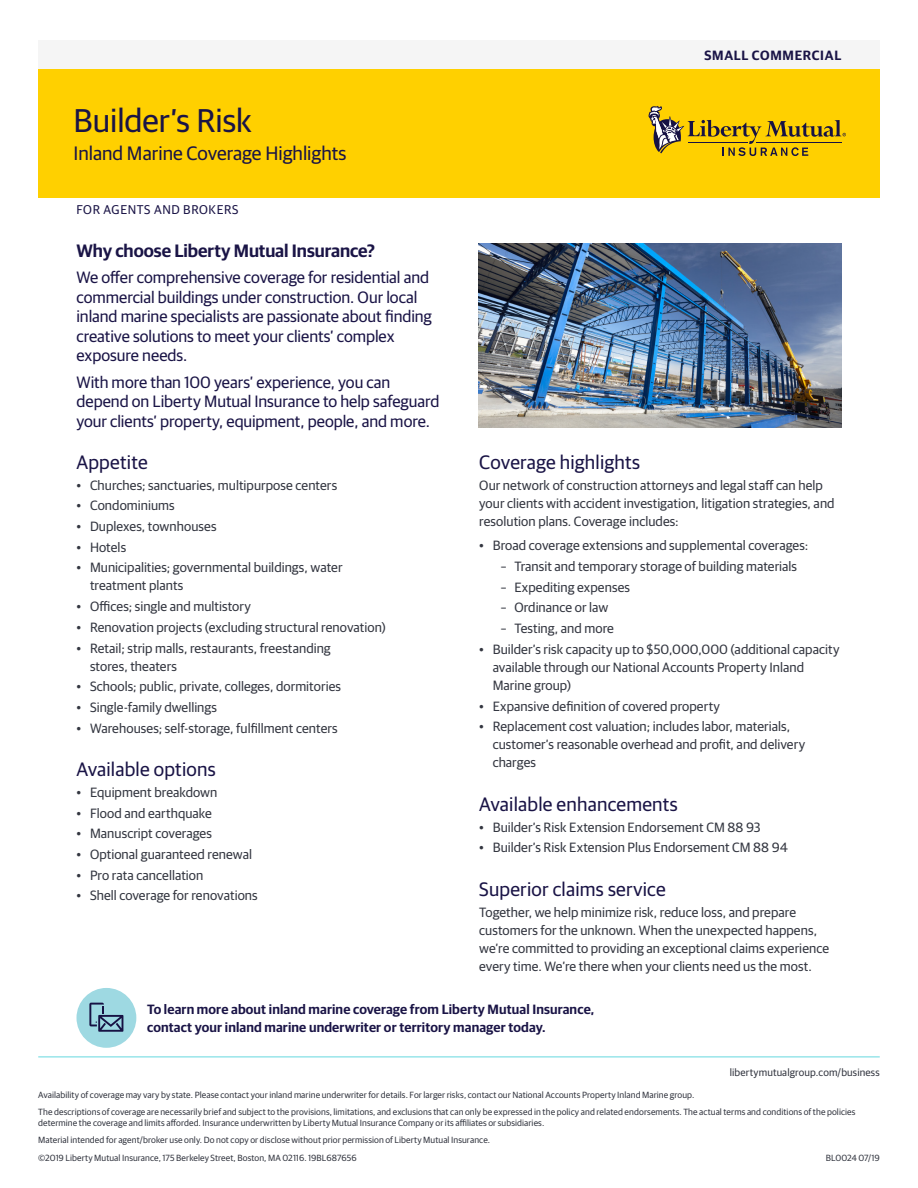
<style>
.page{position:relative;width:918px;height:1188px;background:#fff}
.page>*{position:absolute;margin:0;border:0;box-sizing:border-box;transform-origin:0 0}
.H1_DocHead_26_22_Blu{font:33px "Guardian Sans";color:#1a1446}
.H1_DocHead_26_22_Blu-2{font:19.5px "Guardian Sans";letter-spacing:.01em;color:#1a1446}
.Body_text_10_13{font:600 18px "Guardian Sans";letter-spacing:-.005em;color:#1a1446}
.Intro_Copy{font:16.5px/19.5px "Guardian Sans";letter-spacing:-.005em;color:#1a1446}
.Body_text_10_13-2{font:13.5px/18px "Guardian Sans";letter-spacing:.005em;color:#343741}
.CTA1{font:600 13.5px/18px "Guardian Sans";letter-spacing:.01em;color:#1a1446}
.Product_name{font:600 13.5px "Guardian Sans";letter-spacing:.05em;color:#1a1446}
.Product_name-2{font:12.75px "Guardian Sans";letter-spacing:.05em;color:#1a1446}
.Body_text_9_13{font:10.5px "Guardian Sans";letter-spacing:.015em;color:#343741}
.LEGAL{font:9px/10.8px "Guardian Sans";letter-spacing:.01em;color:#343741}
.LEGAL-2{font:9px "Guardian Sans";letter-spacing:-.01em;color:#343741}
</style>
<div class="page">
<div style="left:38px;top:69px;width:842px;height:129px;background:#ffd000"></div>
<svg style="left:649px;top:106px;width:197px;height:50px"></svg>
<div style="left:38px;top:40px;width:842px;height:29px;background:#f5f5f5"></div>
<img style="left:478px;top:243px;width:363px;height:185px">
<hr style="left:38px;top:1056px;width:842px;height:2px;background:#99e5ea">
<div style="left:77px;top:988px;width:59px;height:60px;background:#9ed9e2;border-radius:50%"></div>
<svg style="left:89px;top:1003px;width:34px;height:29px"></svg>
<p class="H1_DocHead_26_22_Blu" style="left:73px;top:97px;width:180px">Builder’s Risk</p>
<p class="H1_DocHead_26_22_Blu-2" style="left:73px;top:140px;width:275px">Inland Marine Coverage Highlights</p>
<p class="Product_name-2" style="left:76px;top:201px;width:164px">FOR AGENTS AND BROKERS</p>
<p class="Body_text_10_13" style="left:76px;top:238px;width:300px">Why choose Liberty Mutual Insurance?</p>
<p class="Intro_Copy" style="left:76px;top:267px;width:357px">We offer comprehensive coverage for residential and commercial buildings under construction. Our local inland marine specialists are passionate about finding creative solutions to meet your clients’ complex exposure needs.</p>
<p class="Intro_Copy" style="left:76px;top:371px;width:365px">With more than 100 years’ experience, you can depend on Liberty Mutual Insurance to help safeguard your clients’ property, equipment, people, and more.</p>
<h1 class="H1_DocHead_26_22_Blu-2" style="left:76px;top:448px;width:73px">Appetite</h1>
<p class="Body_text_10_13-2" style="left:76px;top:475px;width:262px">• Churches; sanctuaries, multipurpose centers</p>
<p class="Body_text_10_13-2" style="left:76px;top:496px;width:100px">• Condominiums</p>
<p class="Body_text_10_13-2" style="left:76px;top:516px;width:142px">• Duplexes, townhouses</p>
<p class="Body_text_10_13-2" style="left:76px;top:537px;width:51px">• Hotels</p>
<p class="Body_text_10_13-2" style="left:90px;top:558px;width:254px;text-indent:-14px">• Municipalities; governmental buildings, water treatment plants</p>
<p class="Body_text_10_13-2" style="left:76px;top:596px;width:176px">• Offices; single and multistory</p>
<p class="Body_text_10_13-2" style="left:76px;top:617px;width:311px">• Renovation projects (excluding structural renovation)</p>
<p class="Body_text_10_13-2" style="left:90px;top:638px;width:242px;text-indent:-14px">• Retail; strip malls, restaurants, freestanding stores, theaters</p>
<p class="Body_text_10_13-2" style="left:76px;top:677px;width:266px">• Schools; public, private, colleges, dormitories</p>
<p class="Body_text_10_13-2" style="left:76px;top:697px;width:142px">• Single-family dwellings</p>
<p class="Body_text_10_13-2" style="left:76px;top:718px;width:263px">• Warehouses; self-storage, fulfillment centers</p>
<h1 class="H1_DocHead_26_22_Blu-2" style="left:76px;top:756px;width:141px">Available options</h1>
<p class="Body_text_10_13-2" style="left:76px;top:782px;width:142px">• Equipment breakdown</p>
<p class="Body_text_10_13-2" style="left:76px;top:803px;width:137px">• Flood and earthquake</p>
<p class="Body_text_10_13-2" style="left:76px;top:824px;width:137px">• Manuscript coverages</p>
<p class="Body_text_10_13-2" style="left:76px;top:844px;width:177px">• Optional guaranteed renewal</p>
<p class="Body_text_10_13-2" style="left:76px;top:865px;width:128px">• Pro rata cancellation</p>
<p class="Body_text_10_13-2" style="left:76px;top:886px;width:183px">• Shell coverage for renovations</p>
<p class="Product_name" style="left:704px;top:45px;width:138px">SMALL COMMERCIAL</p>
<h1 class="H1_DocHead_26_22_Blu-2" style="left:479px;top:448px;width:162px">Coverage highlights</h1>
<p class="Body_text_10_13-2" style="left:479px;top:475px;width:357px">Our network of construction attorneys and legal staff can help your clients with accident investigation, litigation strategies, and resolution plans. Coverage includes:</p>
<p class="Body_text_10_13-2" style="left:479px;top:536px;width:331px">• Broad coverage extensions and supplemental coverages:</p>
<p class="Body_text_10_13-2" style="left:501px;top:556px;width:298px">– Transit and temporary storage of building materials</p>
<p class="Body_text_10_13-2" style="left:501px;top:577px;width:131px">– Expediting expenses</p>
<p class="Body_text_10_13-2" style="left:501px;top:598px;width:109px">– Ordinance or law</p>
<p class="Body_text_10_13-2" style="left:501px;top:618px;width:115px">– Testing, and more</p>
<p class="Body_text_10_13-2" style="left:493px;top:639px;width:348px;text-indent:-14px">• Builder’s risk capacity up to $50,000,000 (additional capacity available through our National Accounts Property Inland<br>Marine group)</p>
<p class="Body_text_10_13-2" style="left:479px;top:696px;width:242px">• Expansive definition of covered property</p>
<p class="Body_text_10_13-2" style="left:493px;top:717px;width:314px;text-indent:-14px">• Replacement cost valuation; includes labor, materials, customer’s reasonable overhead and profit, and delivery charges</p>
<h1 class="H1_DocHead_26_22_Blu-2" style="left:479px;top:790px;width:200px">Available enhancements</h1>
<p class="Body_text_10_13-2" style="left:479px;top:817px;width:283px">• Builder’s Risk Extension Endorsement CM 88 93</p>
<p class="Body_text_10_13-2" style="left:479px;top:838px;width:310px">• Builder’s Risk Extension Plus Endorsement CM 88 94</p>
<h1 class="H1_DocHead_26_22_Blu-2" style="left:479px;top:875px;width:188px">Superior claims service</h1>
<p class="Body_text_10_13-2" style="left:479px;top:902px;width:351px">Together, we help minimize risk, reduce loss, and prepare customers for the unknown. When the unexpected happens, we’re committed to providing an exceptional claims experience every time. We’re there when your clients need us the most.</p>
<p class="CTA1" style="left:147px;top:999px;width:449px">To learn more about inland marine coverage from Liberty Mutual Insurance, contact your inland marine underwriter or territory manager today.</p>
<p class="Body_text_9_13" style="left:730px;top:1065px;width:152px">libertymutualgroup.com/business</p>
<p class="LEGAL" style="left:38px;top:1088px;width:658px">Availability of coverage may vary by state. Please contact your inland marine underwriter for details. For larger risks, contact our National Accounts Property Inland Marine group.</p>
<p class="LEGAL" style="left:38px;top:1106px;width:819px">The descriptions of coverage are necessarily brief and subject to the provisions, limitations, and exclusions that can only be expressed in the policy and related endorsements. The actual terms and conditions of the policies determine the coverage and limits afforded. Insurance underwritten by Liberty Mutual Insurance Company or its affiliates or subsidiaries.</p>
<p class="LEGAL" style="left:38px;top:1134px;width:453px">Material intended for agent/broker use only. Do not copy or disclose without prior permission of Liberty Mutual Insurance.</p>
<p class="LEGAL" style="left:38px;top:1152px;width:320px">©2019 Liberty Mutual Insurance, 175 Berkeley Street, Boston, MA 02116. 19BL687656</p>
<p class="LEGAL-2" style="left:826px;top:1151px;width:55px">BL0024 07/19</p>
</div>
